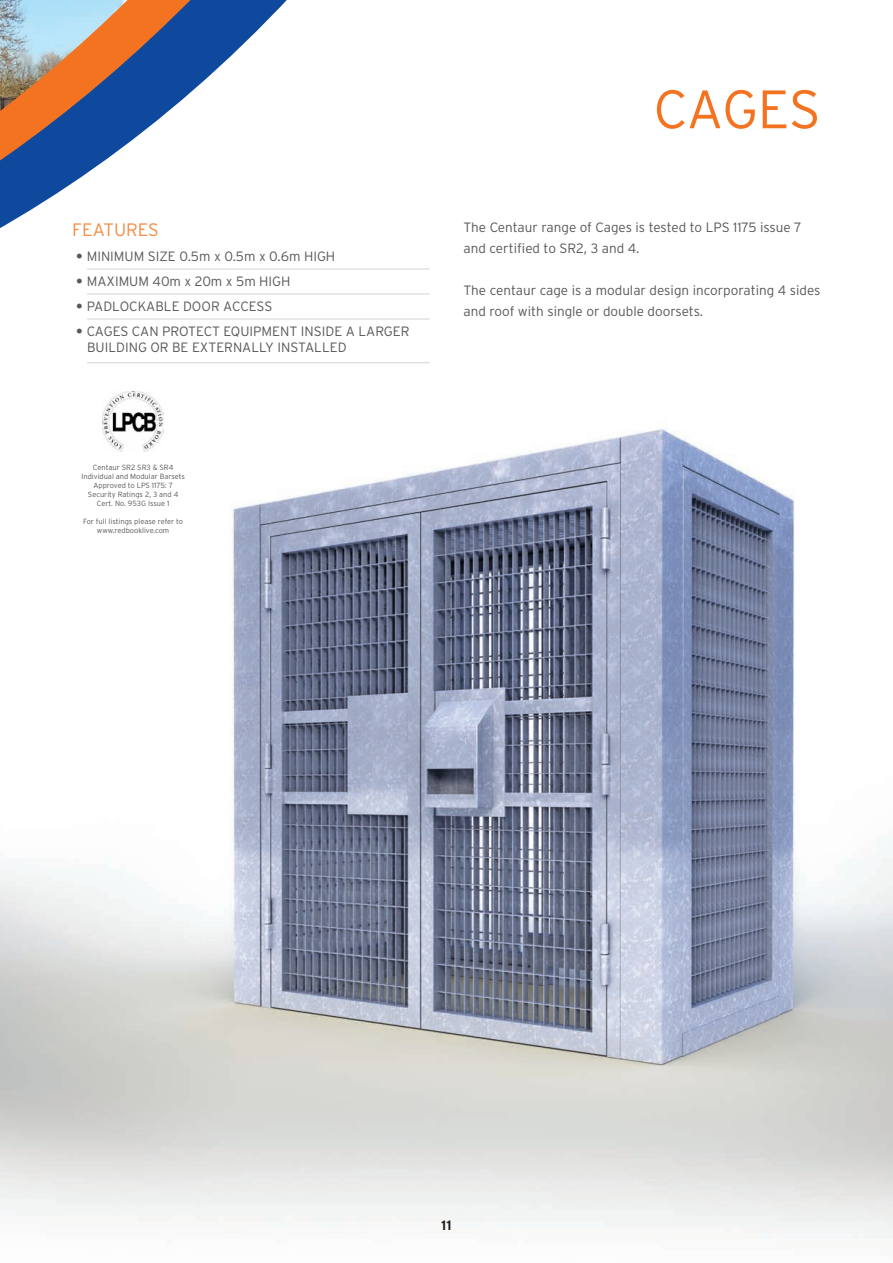
<style>
.page{position:relative;width:893px;height:1263px;background:#fff}
.page>*{position:absolute;margin:0;border:0;box-sizing:border-box;transform-origin:0 0}
.t1{font:300 54px "Interstate";letter-spacing:-.015em;color:#f47321}
.t2{font:300 18px "Interstate";color:#f68c45}
.t3{font:300 13.5px/21px "Interstate";color:#57585a}
.t4{font:700 13.5px "Interstate";color:#231f20}
.t5{font:300 7.5px/9px "Interstate";color:#57585a;text-align:center}
.s1{font-weight:700}
</style>
<div class="page">
<img style="left:0;top:362px;width:893px;height:877px">
<hr style="left:87px;top:269px;width:342px;height:1px;background:#d1d2d4">
<hr style="left:87px;top:294px;width:342px;height:1px;background:#d1d2d4">
<hr style="left:87px;top:319px;width:342px;height:1px;background:#d1d2d4">
<hr style="left:87px;top:362px;width:342px;height:1px;background:#d1d2d4">
<svg style="left:0;top:0;width:387px;height:529px"></svg>
<div style="left:96px;top:384px;width:73px;height:75px;background:#fff;border-radius:50%"></div>
<img style="left:102px;top:392px;width:61px;height:59px">
<h2 class="t2" style="left:72px;top:219px;width:88px">FEATURES</h2>
<p class="t3" style="left:76px;top:245px;width:260px"><span class="s1">•</span> MINIMUM SIZE 0.5m x 0.5m x 0.6m HIGH</p>
<p class="t3" style="left:76px;top:270px;width:216px"><span class="s1">•</span> MAXIMUM 40m x 20m x 5m HIGH</p>
<p class="t3" style="left:76px;top:295px;width:198px"><span class="s1">•</span> PADLOCKABLE DOOR ACCESS</p>
<p class="t3" style="left:87px;top:323px;width:324px;line-height:16.5px;text-indent:-11px"><span class="s1">•</span> CAGES CAN PROTECT EQUIPMENT INSIDE A LARGER<br>BUILDING OR BE EXTERNALLY INSTALLED</p>
<p class="t5" style="left:81px;top:463px;width:105px">Centaur SR2 SR3 &amp; SR4<br>Individual and Modular Barsets<br>Approved to LPS 1175: 7<br>Security Ratings 2, 3 and 4<br>Cert. No. 953G Issue 1</p>
<p class="t5" style="left:83px;top:517px;width:101px">For full listings please refer to www.redbooklive.com</p>
<h1 class="t1" style="left:653px;top:78px;width:169px">CAGES</h1>
<p class="t3" style="left:463px;top:217px;width:340px">The Centaur range of Cages is tested to LPS 1175 issue 7 and certified to SR2, 3 and 4.</p>
<p class="t3" style="left:463px;top:280px;width:358px">The centaur cage is a modular design incorporating 4 sides and roof with single or double doorsets.</p>
<p class="t4" style="left:441px;top:1218px;width:12px">11</p>
</div>
